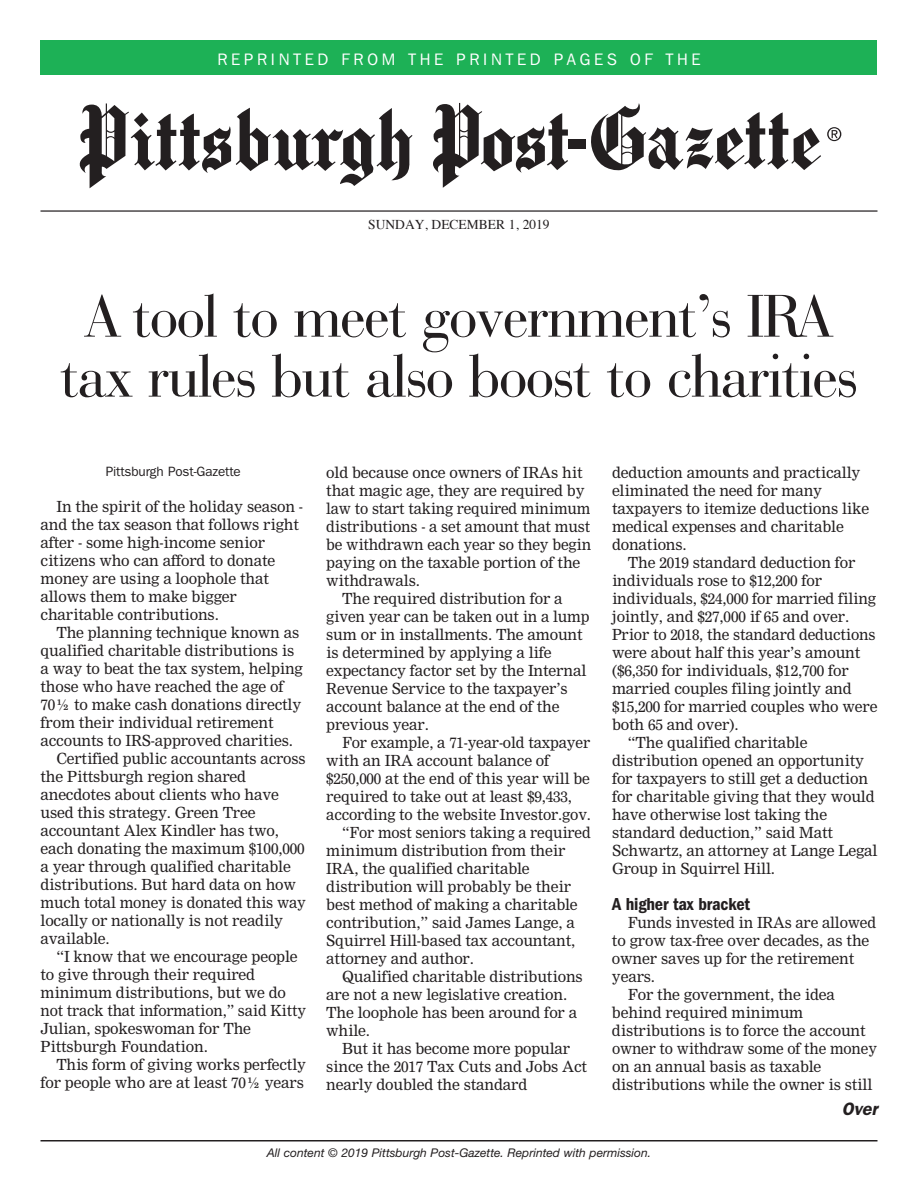
<style>
.page{position:relative;width:918px;height:1188px;background:#fff}
.page>*{position:absolute;margin:0;border:0;box-sizing:border-box;transform-origin:0 0}
.t1{font:63px/60px "Bauer Bodoni BT";letter-spacing:-.01em;color:#231f20;text-align:center}
.t2{font:600 condensed 18px "Franklin Gothic";letter-spacing:-.01em;color:#231f20}
.t3{font:italic 600 18px "Franklin Gothic";color:#231f20}
.t4{font:16.5px "Franklin Gothic IT Cby BT";letter-spacing:.23em;color:#fff}
.t5{font:15px/18px "Nimrod";letter-spacing:-.01em;color:#231f20}
.t6{font:13.5px "Franklin Gothic";letter-spacing:-.01em;color:#231f20}
.t7{font:13.5px "Times";color:#231f20}
.t8{font:italic 12px "Helvetica Neue";color:#231f20}
</style>
<div class="page">
<hr style="left:40px;top:1140px;width:838px;height:2px;background:#231f20">
<div style="left:568px;top:139px;width:18px;height:10px;background:#231f20"></div>
<svg style="left:80px;top:103px;width:333px;height:85px"></svg>
<svg style="left:433px;top:103px;width:135px;height:85px"></svg>
<svg style="left:591px;top:103px;width:230px;height:68px"></svg>
<svg style="left:827px;top:127px;width:14px;height:14px"></svg>
<hr style="left:41px;top:210px;width:837px;height:2px;background:#231f20">
<div style="left:40px;top:40px;width:838px;height:35px;background:#1db156"></div>
<p class="t4" style="left:217px;top:49px;width:485px">REPRINTED FROM THE PRINTED PAGES OF THE</p>
<p class="t7" style="left:368px;top:212px;width:183px">SUNDAY, DECEMBER 1, 2019</p>
<h1 class="t1" style="left:60px;top:285px;width:799px">A tool to meet government’s IRA tax rules but also boost to charities</h1>
<p class="t6" style="left:106px;top:464px;width:137px">Pittsburgh Post-Gazette</p>
<p class="t5" style="left:40px;top:498px;width:264px;text-indent:16px">In the spirit of the holiday season - and the tax season that follows right after - some high-income senior citizens who can afford to donate money are using a loophole that allows them to make bigger charitable contributions.</p>
<p class="t5" style="left:56px;top:624px;width:244px">The planning technique known as</p>
<p class="t5" style="left:40px;top:642px;width:255px">qualified charitable distributions is</p>
<p class="t5" style="left:40px;top:660px;width:264px">a way to beat the tax system, helping</p>
<p class="t5" style="left:40px;top:678px;width:245px">those who have reached the age of</p>
<p class="t5" style="left:40px;top:696px;width:262px">70½ to make cash donations directly</p>
<p class="t5" style="left:40px;top:714px;width:235px">from their individual retirement</p>
<p class="t5" style="left:40px;top:732px;width:254px">accounts to IRS-approved charities.</p>
<p class="t5" style="left:56px;top:750px;width:251px">Certified public accountants across</p>
<p class="t5" style="left:40px;top:768px;width:207px">the Pittsburgh region shared</p>
<p class="t5" style="left:40px;top:786px;width:240px">anecdotes about clients who have</p>
<p class="t5" style="left:40px;top:804px;width:217px">used this strategy. Green Tree</p>
<p class="t5" style="left:40px;top:822px;width:240px">accountant Alex Kindler has two,</p>
<p class="t5" style="left:40px;top:840px;width:266px">each donating the maximum $100,000</p>
<p class="t5" style="left:40px;top:858px;width:252px">a year through qualified charitable</p>
<p class="t5" style="left:40px;top:876px;width:257px">distributions. But hard data on how</p>
<p class="t5" style="left:40px;top:894px;width:267px">much total money is donated this way</p>
<p class="t5" style="left:40px;top:912px;width:244px">locally or nationally is not readily</p>
<p class="t5" style="left:40px;top:930px;width:71px">available.</p>
<p class="t5" style="left:56px;top:948px;width:243px">“I know that we encourage people</p>
<p class="t5" style="left:40px;top:966px;width:216px">to give through their required</p>
<p class="t5" style="left:40px;top:984px;width:247px">minimum distributions, but we do</p>
<p class="t5" style="left:40px;top:1002px;width:267px">not track that information,” said Kitty</p>
<p class="t5" style="left:40px;top:1020px;width:212px">Julian, spokeswoman for The</p>
<p class="t5" style="left:40px;top:1038px;width:169px">Pittsburgh Foundation.</p>
<p class="t5" style="left:56px;top:1056px;width:251px">This form of giving works perfectly</p>
<p class="t5" style="left:40px;top:1074px;width:265px">for people who are at least 70½ years</p>
<p class="t5" style="left:326px;top:463px;width:258px">old because once owners of IRAs hit</p>
<p class="t5" style="left:326px;top:481px;width:260px">that magic age, they are required by</p>
<p class="t5" style="left:326px;top:499px;width:266px">law to start taking required minimum</p>
<p class="t5" style="left:326px;top:517px;width:266px">distributions - a set amount that must</p>
<p class="t5" style="left:326px;top:535px;width:266px">be withdrawn each year so they begin</p>
<p class="t5" style="left:326px;top:553px;width:256px">paying on the taxable portion of the</p>
<p class="t5" style="left:326px;top:571px;width:95px">withdrawals.</p>
<p class="t5" style="left:342px;top:589px;width:222px">The required distribution for a</p>
<p class="t5" style="left:326px;top:607px;width:265px">given year can be taken out in a lump</p>
<p class="t5" style="left:326px;top:625px;width:258px">sum or in installments. The amount</p>
<p class="t5" style="left:326px;top:643px;width:227px">is determined by applying a life</p>
<p class="t5" style="left:326px;top:661px;width:262px">expectancy factor set by the Internal</p>
<p class="t5" style="left:326px;top:679px;width:243px">Revenue Service to the taxpayer’s</p>
<p class="t5" style="left:326px;top:697px;width:235px">account balance at the end of the</p>
<p class="t5" style="left:326px;top:715px;width:104px">previous year.</p>
<p class="t5" style="left:342px;top:733px;width:250px">For example, a 71-year-old taxpayer</p>
<p class="t5" style="left:326px;top:751px;width:225px">with an IRA account balance of</p>
<p class="t5" style="left:326px;top:769px;width:265px">$250,000 at the end of this year will be</p>
<p class="t5" style="left:326px;top:787px;width:247px">required to take out at least $9,433,</p>
<p class="t5" style="left:326px;top:805px;width:266px">according to the website Investor.gov.</p>
<p class="t5" style="left:342px;top:823px;width:250px">“For most seniors taking a required</p>
<p class="t5" style="left:326px;top:841px;width:241px">minimum distribution from their</p>
<p class="t5" style="left:326px;top:859px;width:205px">IRA, the qualified charitable</p>
<p class="t5" style="left:326px;top:877px;width:246px">distribution will probably be their</p>
<p class="t5" style="left:326px;top:895px;width:253px">best method of making a charitable</p>
<p class="t5" style="left:326px;top:913px;width:250px">contribution,” said James Lange, a</p>
<p class="t5" style="left:326px;top:931px;width:251px">Squirrel Hill-based tax accountant,</p>
<p class="t5" style="left:326px;top:949px;width:149px">attorney and author.</p>
<p class="t5" style="left:342px;top:967px;width:242px">Qualified charitable distributions</p>
<p class="t5" style="left:326px;top:985px;width:243px">are not a new legislative creation.</p>
<p class="t5" style="left:326px;top:1003px;width:252px">The loophole has been around for a</p>
<p class="t5" style="left:326px;top:1021px;width:45px">while.</p>
<p class="t5" style="left:342px;top:1039px;width:230px">But it has become more popular</p>
<p class="t5" style="left:326px;top:1057px;width:262px">since the 2017 Tax Cuts and Jobs Act</p>
<p class="t5" style="left:326px;top:1075px;width:203px">nearly doubled the standard</p>
<p class="t5" style="left:612px;top:463px;width:259px">deduction amounts and practically eliminated the need for many taxpayers to itemize deductions like medical expenses and charitable donations.</p>
<p class="t5" style="left:628px;top:553px;width:229px">The 2019 standard deduction for</p>
<p class="t5" style="left:612px;top:571px;width:212px">individuals rose to $12,200 for</p>
<p class="t5" style="left:612px;top:589px;width:266px">individuals, $24,000 for married filing</p>
<p class="t5" style="left:612px;top:607px;width:239px">jointly, and $27,000 if 65 and over.</p>
<p class="t5" style="left:612px;top:625px;width:265px">Prior to 2018, the standard deductions</p>
<p class="t5" style="left:612px;top:643px;width:250px">were about half this year’s amount</p>
<p class="t5" style="left:612px;top:661px;width:238px">($6,350 for individuals, $12,700 for</p>
<p class="t5" style="left:612px;top:679px;width:241px">married couples filing jointly and</p>
<p class="t5" style="left:612px;top:697px;width:267px">$15,200 for married couples who were</p>
<p class="t5" style="left:612px;top:715px;width:128px">both 65 and over).</p>
<p class="t5" style="left:628px;top:733px;width:181px">“The qualified charitable</p>
<p class="t5" style="left:612px;top:751px;width:254px">distribution opened an opportunity</p>
<p class="t5" style="left:612px;top:769px;width:258px">for taxpayers to still get a deduction</p>
<p class="t5" style="left:612px;top:787px;width:264px">for charitable giving that they would</p>
<p class="t5" style="left:612px;top:805px;width:217px">have otherwise lost taking the</p>
<p class="t5" style="left:612px;top:823px;width:223px">standard deduction,” said Matt</p>
<p class="t5" style="left:612px;top:841px;width:267px">Schwartz, an attorney at Lange Legal</p>
<p class="t5" style="left:612px;top:859px;width:165px">Group in Squirrel Hill.</p>
<p class="t2" style="left:612px;top:893px;width:140px">A higher tax bracket</p>
<p class="t5" style="left:628px;top:913px;width:250px">Funds invested in IRAs are allowed</p>
<p class="t5" style="left:612px;top:931px;width:259px">to grow tax-free over decades, as the</p>
<p class="t5" style="left:612px;top:949px;width:244px">owner saves up for the retirement</p>
<p class="t5" style="left:612px;top:967px;width:45px">years.</p>
<p class="t5" style="left:628px;top:985px;width:209px">For the government, the idea</p>
<p class="t5" style="left:612px;top:1003px;width:193px">behind required minimum</p>
<p class="t5" style="left:612px;top:1021px;width:255px">distributions is to force the account</p>
<p class="t5" style="left:612px;top:1039px;width:266px">owner to withdraw some of the money</p>
<p class="t5" style="left:612px;top:1057px;width:211px">on an annual basis as taxable</p>
<p class="t5" style="left:612px;top:1075px;width:262px">distributions while the owner is still</p>
<p class="t3" style="left:842px;top:1098px;width:37px">Over</p>
<p class="t8" style="left:267px;top:1145px;width:386px">All content © 2019 Pittsburgh Post-Gazette. Reprinted with permission.</p>
</div>
